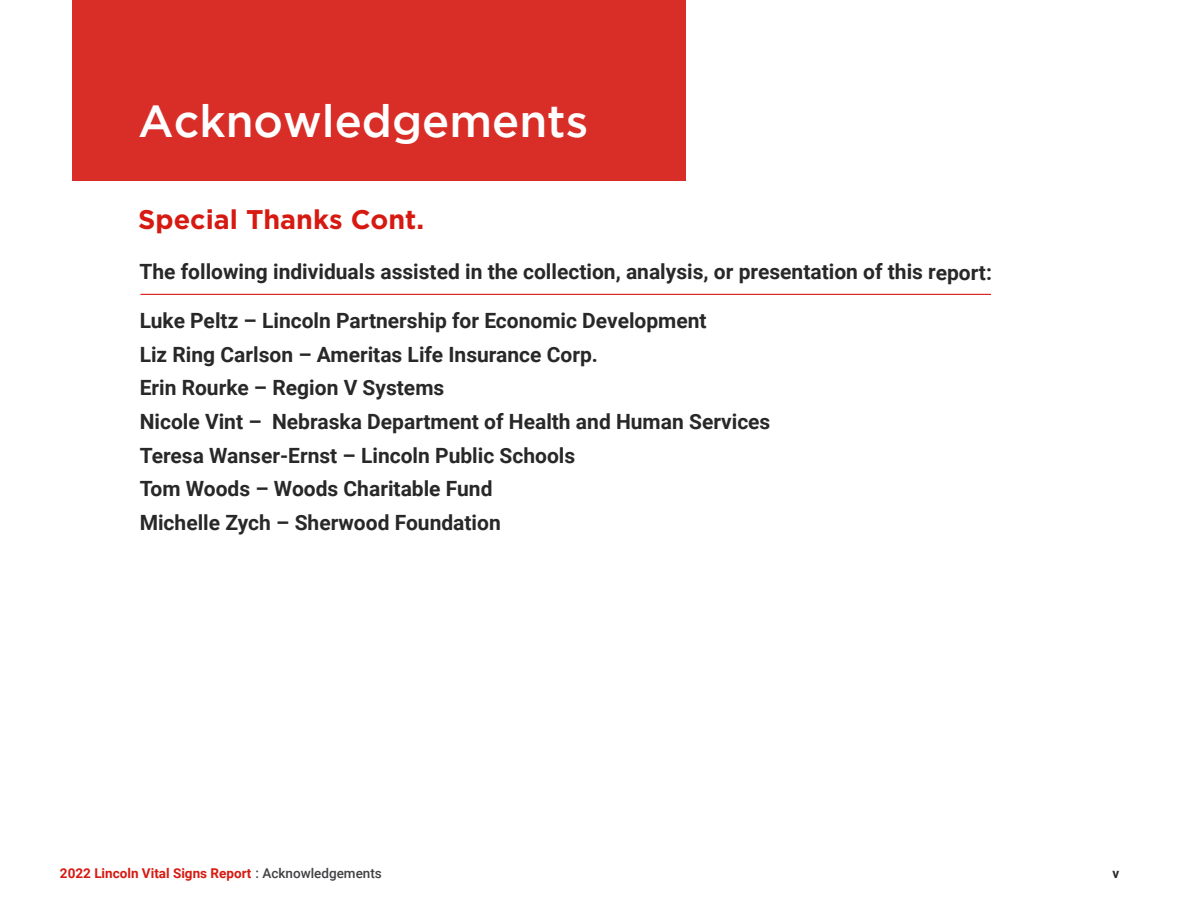
<style>
.page{position:relative;width:1188px;height:918px;background:#fff}
.page>*{position:absolute;margin:0;border:0;box-sizing:border-box;transform-origin:0 0}
.Heading_white{font:500 45px "Gotham";color:#fff}
.Sub_heading{font:700 27px "Gotham";color:#d61a12}
.List_of_Names{font:700 21px "Roboto";color:#292829}
.Graph_Subhead{font:700 21px "Roboto";color:#292829}
.t1{font:700 13.5px "Roboto";color:#d61a12}
.t2{font:700 13.5px "Roboto";color:#292829}
.s1{font-weight:500;color:#414042}
</style>
<div class="page">
<div style="left:72px;top:0;width:614px;height:181px;background:#d92e27"></div>
<hr style="left:140px;top:294px;width:851px;height:1px;background:#d61a12">
<p class="Heading_white" style="left:138px;top:95px;width:451px">Acknowledgements</p>
<p class="Sub_heading" style="left:138px;top:202px;width:287px">Special Thanks Cont.</p>
<p class="Graph_Subhead" style="left:139px;top:257px;width:854px">The following individuals assisted in the collection, analysis, or presentation of this report:</p>
<p class="List_of_Names" style="left:140px;top:306px;width:569px">Luke Peltz – Lincoln Partnership for Economic Development</p>
<p class="List_of_Names" style="left:140px;top:339px;width:460px">Liz Ring Carlson – Ameritas Life Insurance Corp.</p>
<p class="List_of_Names" style="left:140px;top:373px;width:306px">Erin Rourke – Region V Systems</p>
<p class="List_of_Names" style="left:140px;top:407px;width:632px">Nicole Vint – Nebraska Department of Health and Human Services</p>
<p class="List_of_Names" style="left:140px;top:441px;width:437px">Teresa Wanser-Ernst – Lincoln Public Schools</p>
<p class="List_of_Names" style="left:140px;top:474px;width:354px">Tom Woods – Woods Charitable Fund</p>
<p class="List_of_Names" style="left:140px;top:508px;width:363px">Michelle Zych – Sherwood Foundation</p>
<p class="t1" style="left:60px;top:864px;width:323px">2022 Lincoln Vital Signs Report <span class="s1">: Acknowledgements</span></p>
<p class="t2" style="left:1112px;top:863px;width:8px">v</p>
</div>
